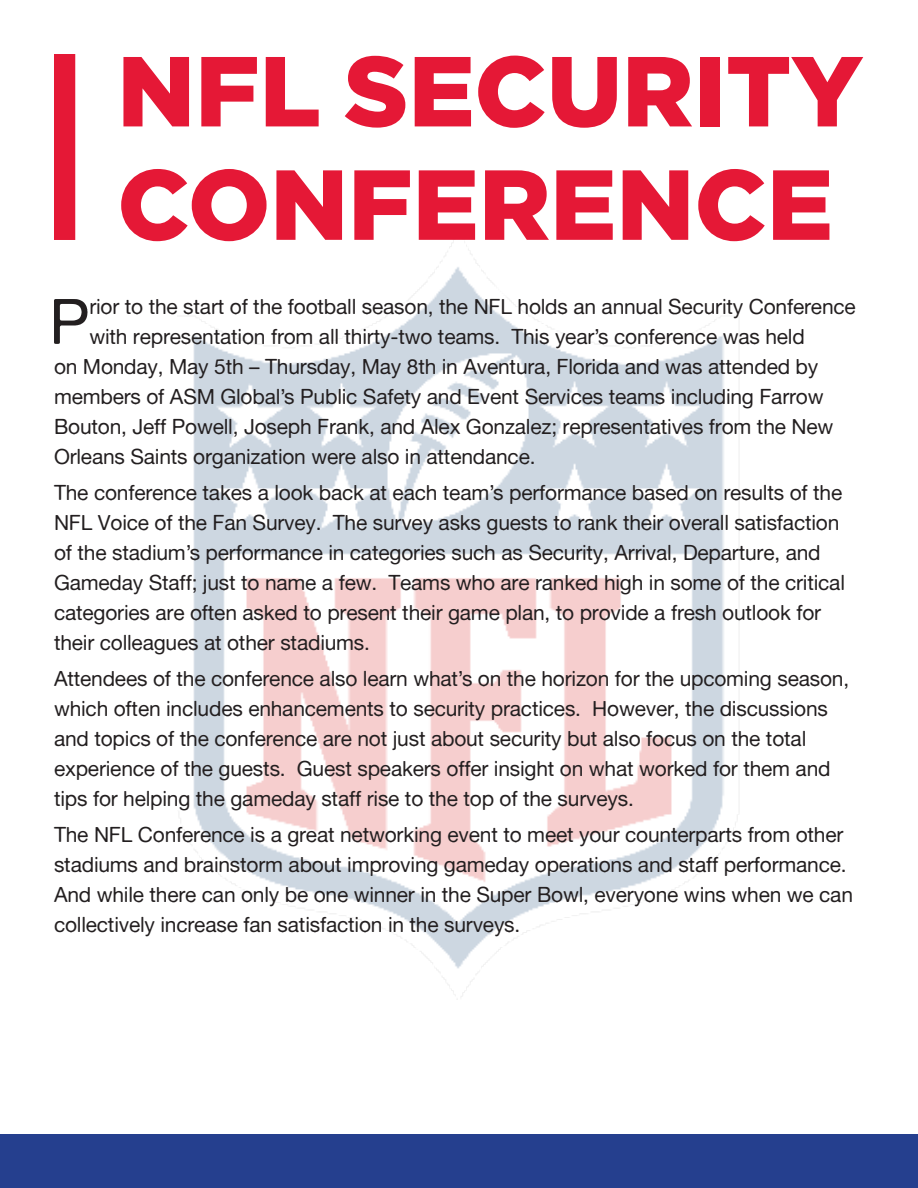
<style>
.page{position:relative;width:918px;height:1188px;background:#fff}
.page>*{position:absolute;margin:0;border:0;box-sizing:border-box;transform-origin:0 0}
.t1{font:900 99.3px "Gotham";color:#e51836}
.Body{font:63px "Alte Haas Grotesk";color:#231f20}
.Body-2{font:21px/30px "Alte Haas Grotesk";letter-spacing:-.01em;color:#231f20}
</style>
<div class="page">
<img style="left:180px;top:230px;width:558px;height:770px">
<div style="left:54px;top:54px;width:21px;height:186px;background:#e51836"></div>
<div style="left:0;top:1134px;width:918px;height:54px;background:#253f8e"></div>
<h1 class="t1" style="left:117px;top:23px;width:747px">NFL SECURITY</h1>
<h1 class="t1" style="left:117px;top:136px;width:717px">CONFERENCE</h1>
<p class="Body" style="left:49px;top:284px;width:42px">P</p>
<p class="Body-2" style="left:89px;top:291px;width:768px">rior to the start of the football season, the NFL holds an annual Security Conference</p>
<p class="Body-2" style="left:89px;top:321px;width:717px">with representation from all thirty-two teams. This year’s conference was held</p>
<p class="Body-2" style="left:54px;top:351px;width:766px">on Monday, May 5th – Thursday, May 8th in Aventura, Florida and was attended by</p>
<p class="Body-2" style="left:54px;top:381px;width:771px">members of ASM Global’s Public Safety and Event Services teams including Farrow</p>
<p class="Body-2" style="left:54px;top:411px;width:781px">Bouton, Jeff Powell, Joseph Frank, and Alex Gonzalez; representatives from the New</p>
<p class="Body-2" style="left:54px;top:441px;width:483px">Orleans Saints organization were also in attendance.</p>
<p class="Body-2" style="left:54px;top:477px;width:793px">The conference takes a look back at each team’s performance based on results of the NFL Voice of the Fan Survey. The survey asks guests to rank their overall satisfaction of the stadium’s performance in categories such as Security, Arrival, Departure, and Gameday Staff; just to name a few. Teams who are ranked high in some of the critical categories are often asked to present their game plan, to provide a fresh outlook for their colleagues at other stadiums.</p>
<p class="Body-2" style="left:54px;top:663px;width:797px">Attendees of the conference also learn what’s on the horizon for the upcoming season, which often includes enhancements to security practices. However, the discussions and topics of the conference are not just about security but also focus on the total experience of the guests. Guest speakers offer insight on what worked for them and tips for helping the gameday staff rise to the top of the surveys.</p>
<p class="Body-2" style="left:54px;top:819px;width:801px">The NFL Conference is a great networking event to meet your counterparts from other stadiums and brainstorm about improving gameday operations and staff performance.<br>And while there can only be one winner in the Super Bowl, everyone wins when we can collectively increase fan satisfaction in the surveys.</p>
</div>
